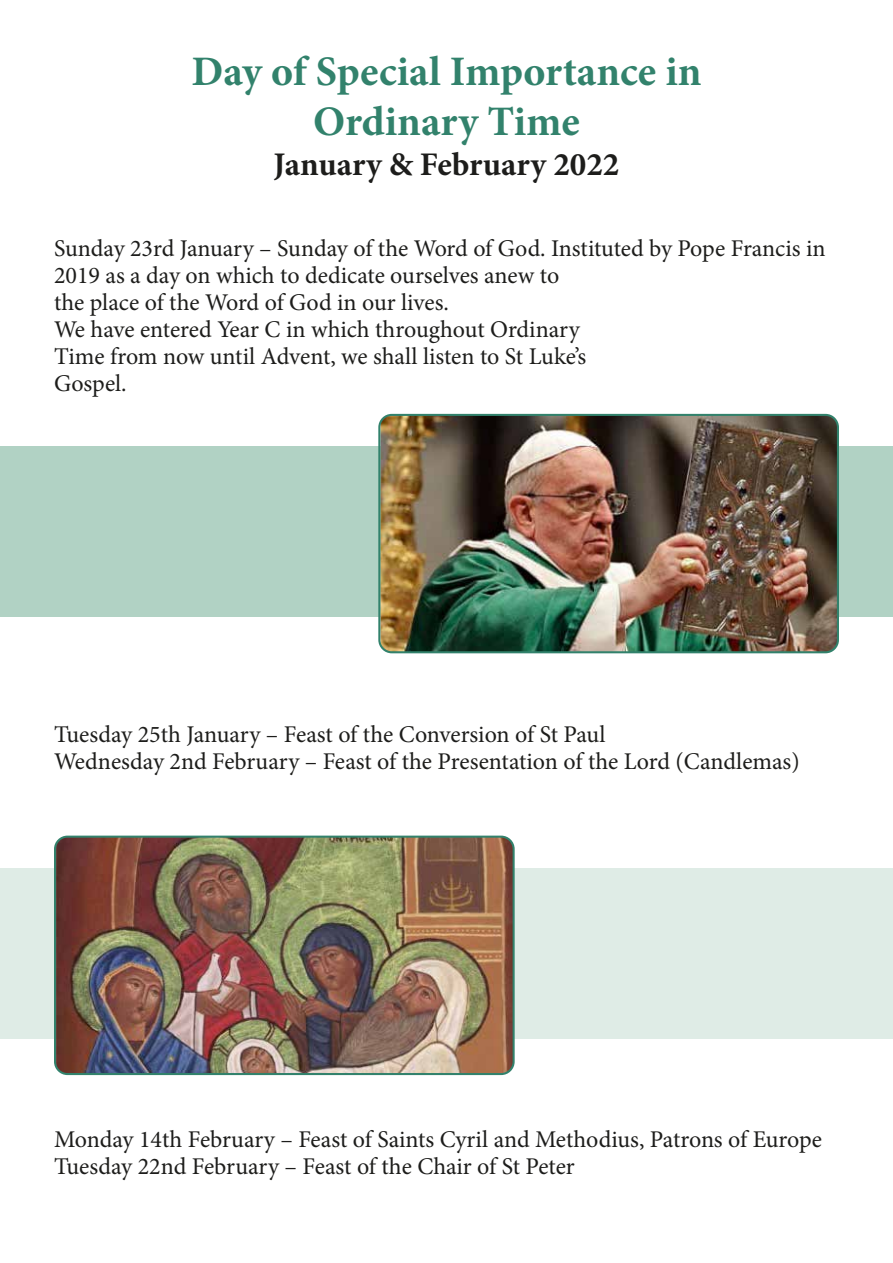
<style>
.page{position:relative;width:893px;height:1263px;background:#fff}
.page>*{position:absolute;margin:0;border:0;box-sizing:border-box;transform-origin:0 0}
.t1{font:700 42px/50.4px "Minion Pro";color:#32826c;text-align:center}
.t2{font:700 33px "Minion Pro";color:#1d1d1b}
.t3{font:24px/27px "Minion Pro";letter-spacing:-.005em;color:#1d1d1b}
</style>
<div class="page">
<div style="left:0;top:446px;width:893px;height:171px;background:#b1d2c4"></div>
<img style="left:381px;top:417px;width:455px;height:234px">
<div style="left:378px;top:414px;width:461px;height:239px;border:2px solid #32826c;border-radius:12px"></div>
<div style="left:0;top:868px;width:893px;height:170px;background:#dfece6"></div>
<img style="left:56px;top:838px;width:456px;height:234px">
<div style="left:54px;top:836px;width:461px;height:239px;border:2px solid #32826c;border-radius:12px"></div>
<h1 class="t1" style="left:191px;top:45px;width:512px">Day of Special Importance in<br>Ordinary Time</h1>
<h2 class="t2" style="left:274px;top:141px;width:347px">January &amp; February 2022</h2>
<p class="t3" style="left:54px;top:234px;width:773px">Sunday 23rd January – Sunday of the Word of God. Instituted by Pope Francis in 2019 as a day on which to dedicate ourselves anew to<br>the place of the Word of God in our lives.<br>We have entered Year C in which throughout Ordinary<br>Time from now until Advent, we shall listen to St Luke’s<br>Gospel.</p>
<p class="t3" style="left:54px;top:720px;width:747px">Tuesday 25th January – Feast of the Conversion of St Paul<br>Wednesday 2nd February – Feast of the Presentation of the Lord (Candlemas)</p>
<p class="t3" style="left:54px;top:1125px;width:770px">Monday 14th February – Feast of Saints Cyril and Methodius, Patrons of Europe<br>Tuesday 22nd February – Feast of the Chair of St Peter</p>
</div>
